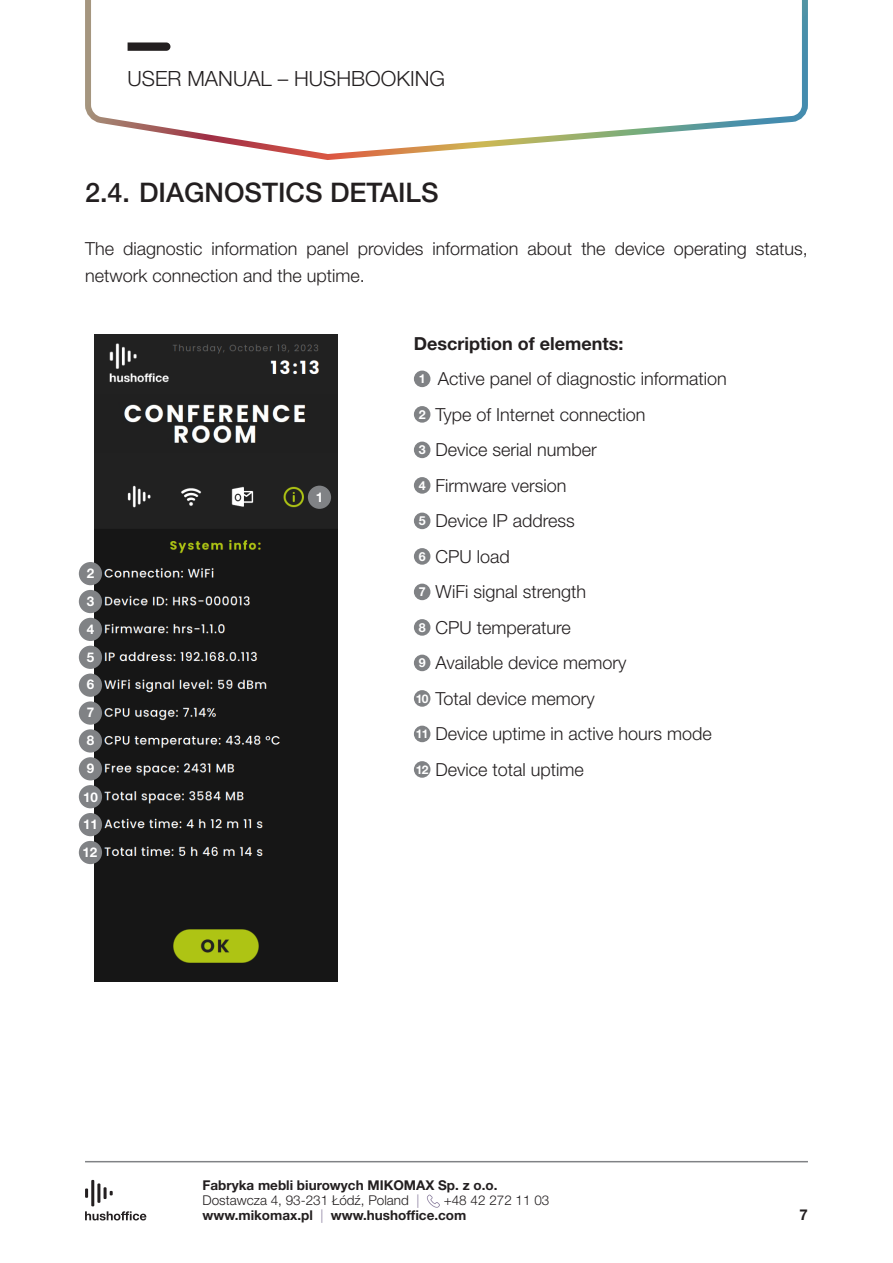
<style>
.page{position:relative;width:893px;height:1263px;background:#fff}
.page>*{position:absolute;margin:0;border:0;box-sizing:border-box;transform-origin:0 0}
.tytuł_strony{font:500 27px "Helvetica Neue LT Pro";color:#231f20}
.t1{font:300 21px "Helvetica Neue LT Pro";color:#231f20}
.Styl_akapitowy_1{font:300 18px/27px "Helvetica Neue LT Pro";color:#231f20}
.Styl_akapitowy_1-2{font:700 18px "Helvetica Neue LT Pro";color:#231f20}
.t2{font:700 15px "Helvetica Neue LT Pro";color:#231f20}
.t3{font:700 13.5px/15px "Helvetica Neue LT Pro";color:#231f20}
.teksty{font:700 13.35px "Helvetica Neue LT Pro";color:#fff}
.teksty-2{font:700 12.45px "Helvetica Neue LT Pro";color:#fff}
.teksty-3{font:700 12px "Helvetica Neue LT Pro";color:#fff}
.s1{font-weight:300}
.s2{font-weight:300;color:#8c809f}
</style>
<div class="page">
<hr style="left:85px;top:1161px;width:723px;height:1px;background:#808285">
<svg style="left:427px;top:1194px;width:13px;height:14px"></svg>
<svg style="left:85px;top:1188px;width:3px;height:10px"></svg>
<hr style="left:91px;top:1180px;width:3px;height:26px;background:#231f20">
<hr style="left:97px;top:1183px;width:3px;height:20px;background:#231f20">
<svg style="left:104px;top:1187px;width:9px;height:12px"></svg>
<svg style="left:85px;top:1211px;width:61px;height:9px"></svg>
<svg style="left:85px;top:0;width:723px;height:160px"></svg>
<svg style="left:128px;top:42px;width:42px;height:9px"></svg>
<img style="left:95px;top:334px;width:242px;height:647px">
<div style="left:79px;top:562px;width:23px;height:23px;background:#808285;border-radius:50%"></div>
<div style="left:308px;top:486px;width:23px;height:23px;background:#808285;border-radius:50%"></div>
<div style="left:79px;top:618px;width:23px;height:23px;background:#808285;border-radius:50%"></div>
<div style="left:79px;top:673px;width:23px;height:24px;background:#808285;border-radius:50%"></div>
<div style="left:79px;top:729px;width:23px;height:23px;background:#808285;border-radius:50%"></div>
<div style="left:79px;top:785px;width:23px;height:23px;background:#808285;border-radius:50%"></div>
<div style="left:79px;top:841px;width:23px;height:23px;background:#808285;border-radius:50%"></div>
<div style="left:79px;top:590px;width:23px;height:23px;background:#808285;border-radius:50%"></div>
<div style="left:79px;top:646px;width:23px;height:23px;background:#808285;border-radius:50%"></div>
<div style="left:79px;top:701px;width:23px;height:24px;background:#808285;border-radius:50%"></div>
<div style="left:79px;top:757px;width:23px;height:23px;background:#808285;border-radius:50%"></div>
<div style="left:79px;top:813px;width:23px;height:23px;background:#808285;border-radius:50%"></div>
<div style="left:414px;top:371px;width:16px;height:16px;background:#808285;border-radius:50%"></div>
<div style="left:414px;top:406px;width:16px;height:17px;background:#808285;border-radius:50%"></div>
<div style="left:414px;top:442px;width:16px;height:16px;background:#808285;border-radius:50%"></div>
<div style="left:414px;top:477px;width:16px;height:17px;background:#808285;border-radius:50%"></div>
<div style="left:414px;top:513px;width:16px;height:16px;background:#808285;border-radius:50%"></div>
<div style="left:414px;top:548px;width:16px;height:17px;background:#808285;border-radius:50%"></div>
<div style="left:414px;top:584px;width:16px;height:16px;background:#808285;border-radius:50%"></div>
<div style="left:414px;top:619px;width:16px;height:17px;background:#808285;border-radius:50%"></div>
<div style="left:414px;top:655px;width:16px;height:16px;background:#808285;border-radius:50%"></div>
<div style="left:414px;top:690px;width:16px;height:17px;background:#808285;border-radius:50%"></div>
<div style="left:414px;top:726px;width:16px;height:16px;background:#808285;border-radius:50%"></div>
<div style="left:414px;top:761px;width:16px;height:17px;background:#808285;border-radius:50%"></div>
<p class="t1" style="left:128px;top:66px;width:319px">USER MANUAL – HUSHBOOKING</p>
<p class="tytuł_strony" style="left:85px;top:176px;width:355px">2.4. DIAGNOSTICS DETAILS</p>
<p class="Styl_akapitowy_1" style="left:85px;top:234px;width:724px">The diagnostic information panel provides information about the device operating status, network connection and the uptime.</p>
<p class="teksty" style="left:87px;top:565px;width:9px">2</p>
<p class="teksty" style="left:87px;top:593px;width:9px">3</p>
<p class="teksty" style="left:87px;top:620px;width:9px">4</p>
<p class="teksty" style="left:87px;top:648px;width:9px">5</p>
<p class="teksty" style="left:87px;top:676px;width:9px">6</p>
<p class="teksty" style="left:87px;top:704px;width:9px">7</p>
<p class="teksty" style="left:87px;top:732px;width:9px">8</p>
<p class="teksty" style="left:87px;top:760px;width:9px">9</p>
<p class="teksty" style="left:83px;top:789px;width:16px">10</p>
<p class="teksty" style="left:83px;top:816px;width:16px">11</p>
<p class="teksty" style="left:82px;top:844px;width:16px">12</p>
<p class="teksty" style="left:316px;top:488px;width:9px">1</p>
<p class="Styl_akapitowy_1-2" style="left:414px;top:332px;width:211px">Description of elements:</p>
<p class="teksty-2" style="left:419px;top:371px;width:8px">1</p>
<p class="Styl_akapitowy_1" style="left:438px;top:365px;width:291px">Active panel of diagnostic information</p>
<p class="teksty-2" style="left:419px;top:406px;width:8px">2</p>
<p class="Styl_akapitowy_1" style="left:435px;top:400px;width:212px">Type of Internet connection</p>
<p class="teksty-2" style="left:419px;top:442px;width:8px">3</p>
<p class="Styl_akapitowy_1" style="left:435px;top:436px;width:163px">Device serial number</p>
<p class="teksty-2" style="left:419px;top:477px;width:8px">4</p>
<p class="Styl_akapitowy_1" style="left:435px;top:471px;width:133px">Firmware version</p>
<p class="teksty-2" style="left:419px;top:513px;width:8px">5</p>
<p class="Styl_akapitowy_1" style="left:435px;top:507px;width:141px">Device IP address</p>
<p class="teksty-2" style="left:419px;top:548px;width:8px">6</p>
<p class="Styl_akapitowy_1" style="left:435px;top:542px;width:76px">CPU load</p>
<p class="teksty-2" style="left:419px;top:584px;width:8px">7</p>
<p class="Styl_akapitowy_1" style="left:435px;top:578px;width:152px">WiFi signal strength</p>
<p class="teksty-2" style="left:419px;top:619px;width:8px">8</p>
<p class="Styl_akapitowy_1" style="left:435px;top:613px;width:137px">CPU temperature</p>
<p class="teksty-2" style="left:419px;top:655px;width:8px">9</p>
<p class="Styl_akapitowy_1" style="left:435px;top:649px;width:193px">Available device memory</p>
<p class="teksty-3" style="left:416px;top:691px;width:14px">10</p>
<p class="Styl_akapitowy_1" style="left:435px;top:684px;width:161px">Total device memory</p>
<p class="teksty-3" style="left:416px;top:726px;width:14px">11</p>
<p class="Styl_akapitowy_1" style="left:435px;top:720px;width:278px">Device uptime in active hours mode</p>
<p class="teksty-3" style="left:416px;top:762px;width:14px">12</p>
<p class="Styl_akapitowy_1" style="left:435px;top:755px;width:150px">Device total uptime</p>
<p class="t3" style="left:202px;top:1177px;width:296px">Fabryka mebli biurowych MIKOMAX Sp. z o.o.<br><span class="s1">Dostawcza 4, 93-231 Łódź, Poland</span> <span class="s2">|</span></p>
<p class="t3" style="left:202px;top:1192px;width:348px;text-indent:241px"><span class="s1">+48 42 272 11 03 </span>www.mikomax.pl <span class="s2">|</span> www.hushoffice.com</p>
<p class="t2" style="left:800px;top:1205px;width:10px">7</p>
</div>
